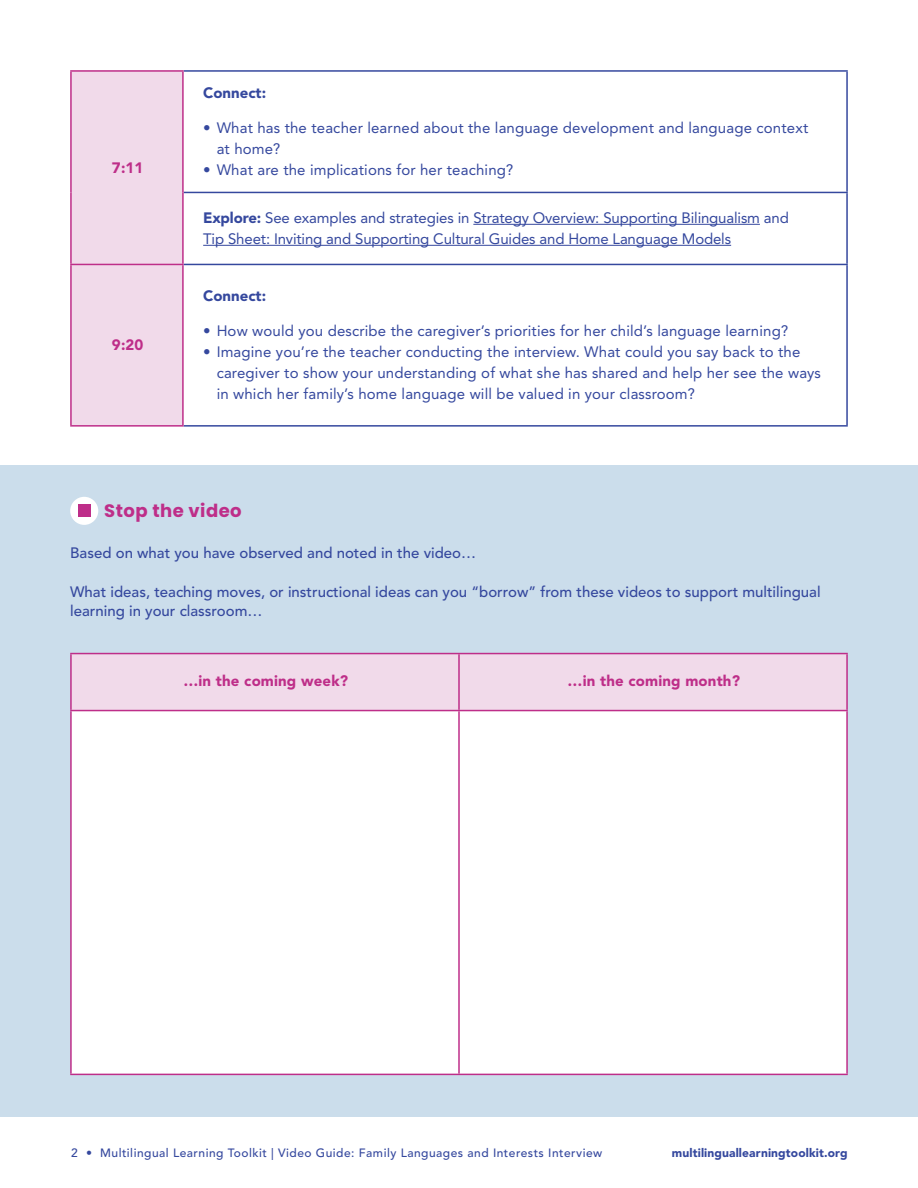
<style>
.page{position:relative;width:918px;height:1188px;background:#fff}
.page>*{position:absolute;margin:0;border:0;box-sizing:border-box;transform-origin:0 0}
.line_header{font:700 18px "Poppins";letter-spacing:.025em;color:#be2e89}
.New_CHART_BODY{font:15px/21px "Avenir LT Std";letter-spacing:.01em;color:#35489e}
.t1{font:500 15px/19.5px "Avenir LT Std";color:#35489e}
.New_CHART_BODY-2{font:15px/21px "Avenir LT Std";letter-spacing:-.01em;color:#35489e}
.Chart_10{font:900 15px "Avenir LT Std";letter-spacing:.01em;color:#be2e89}
.New_CHART_BODY-3{font:900 15px "Avenir LT Std";color:#35489e}
.t2{font:500 12px "Avenir LT Std";letter-spacing:.04em;color:#35489e}
.t3{font:900 12px "Avenir LT Std";letter-spacing:.01em;color:#35489e}
.s1{font-weight:900}
</style>
<div class="page">
<div style="left:72px;top:72px;width:110px;height:353px;background:#f1daea"></div>
<svg style="left:184px;top:191px;width:662px;height:75px"></svg>
<hr style="left:184px;top:192px;width:664px;height:1px;background:#35489e">
<hr style="left:184px;top:264px;width:664px;height:1px;background:#35489e">
<hr style="left:184px;top:425px;width:664px;height:2px;background:#35489e">
<hr style="left:846px;top:72px;width:2px;height:120px;background:#35489e">
<hr style="left:846px;top:193px;width:2px;height:71px;background:#35489e">
<hr style="left:846px;top:265px;width:2px;height:160px;background:#35489e">
<hr style="left:184px;top:70px;width:664px;height:2px;background:#35489e">
<hr style="left:70px;top:70px;width:114px;height:2px;background:#be2e89">
<hr style="left:70px;top:72px;width:2px;height:120px;background:#be2e89">
<hr style="left:182px;top:72px;width:2px;height:120px;background:#be2e89">
<hr style="left:70px;top:192px;width:2px;height:72px;background:#be2e89">
<hr style="left:182px;top:192px;width:2px;height:72px;background:#be2e89">
<hr style="left:70px;top:264px;width:114px;height:1px;background:#be2e89">
<hr style="left:70px;top:265px;width:2px;height:160px;background:#be2e89">
<hr style="left:182px;top:265px;width:2px;height:160px;background:#be2e89">
<hr style="left:70px;top:425px;width:114px;height:2px;background:#be2e89">
<hr style="left:473px;top:224px;width:287px;height:1px;background:#35489e">
<hr style="left:203px;top:245px;width:528px;height:1px;background:#35489e">
<div style="left:0;top:465px;width:918px;height:652px;background:#cbddeb"></div>
<div style="left:72px;top:654px;width:774px;height:56px;background:#f1daea"></div>
<div style="left:72px;top:711px;width:774px;height:363px;background:#fff"></div>
<hr style="left:846px;top:654px;width:2px;height:56px;background:#be2e89">
<hr style="left:846px;top:711px;width:2px;height:363px;background:#be2e89">
<hr style="left:70px;top:653px;width:389px;height:1px;background:#be2e89">
<hr style="left:70px;top:654px;width:2px;height:56px;background:#be2e89">
<hr style="left:459px;top:653px;width:389px;height:1px;background:#be2e89">
<hr style="left:458px;top:654px;width:2px;height:56px;background:#be2e89">
<hr style="left:70px;top:710px;width:389px;height:1px;background:#be2e89">
<hr style="left:70px;top:711px;width:2px;height:363px;background:#be2e89">
<hr style="left:459px;top:710px;width:389px;height:1px;background:#be2e89">
<hr style="left:458px;top:711px;width:2px;height:363px;background:#be2e89">
<hr style="left:70px;top:1074px;width:389px;height:1px;background:#be2e89">
<hr style="left:459px;top:1074px;width:389px;height:1px;background:#be2e89">
<div style="left:70px;top:497px;width:28px;height:28px;background:#fff;border-radius:50%"></div>
<svg style="left:78px;top:505px;width:12px;height:12px"></svg>
<p class="Chart_10" style="left:112px;top:158px;width:33px">7:11</p>
<p class="Chart_10" style="left:112px;top:336px;width:33px">9:20</p>
<p class="New_CHART_BODY-3" style="left:203px;top:84px;width:65px">Connect:</p>
<p class="New_CHART_BODY" style="left:217px;top:117px;width:593px;text-indent:-14px">• What has the teacher learned about the language development and language context at home?</p>
<p class="New_CHART_BODY" style="left:203px;top:159px;width:312px">• What are the implications for her teaching?</p>
<p class="New_CHART_BODY-2" style="left:203px;top:207px;width:587px"><span class="s1">Explore:</span> See examples and strategies in Strategy Overview: Supporting Bilingualism and<br>Tip Sheet: Inviting and Supporting Cultural Guides and Home Language Models</p>
<p class="New_CHART_BODY-3" style="left:203px;top:287px;width:65px">Connect:</p>
<p class="New_CHART_BODY" style="left:203px;top:320px;width:587px">• How would you describe the caregiver’s priorities for her child’s language learning?</p>
<p class="New_CHART_BODY" style="left:217px;top:341px;width:606px;text-indent:-14px">• Imagine you’re the teacher conducting the interview. What could you say back to the caregiver to show your understanding of what she has shared and help her see the ways in which her family’s home language will be valued in your classroom?</p>
<p class="line_header" style="left:104px;top:500px;width:139px">Stop the video</p>
<p class="t1" style="left:70px;top:543px;width:408px">Based on what you have observed and noted in the video…</p>
<p class="t1" style="left:70px;top:582px;width:752px">What ideas, teaching moves, or instructional ideas can you “borrow” from these videos to support multilingual learning in your classroom…</p>
<p class="Chart_10" style="left:183px;top:672px;width:166px">…in the coming week?</p>
<p class="Chart_10" style="left:568px;top:672px;width:174px">…in the coming month?</p>
<p class="t2" style="left:71px;top:1146px;width:533px">2 • Multilingual Learning Toolkit | Video Guide: Family Languages and Interests Interview</p>
<p class="t3" style="left:672px;top:1146px;width:177px">multilinguallearningtoolkit.org</p>
</div>
